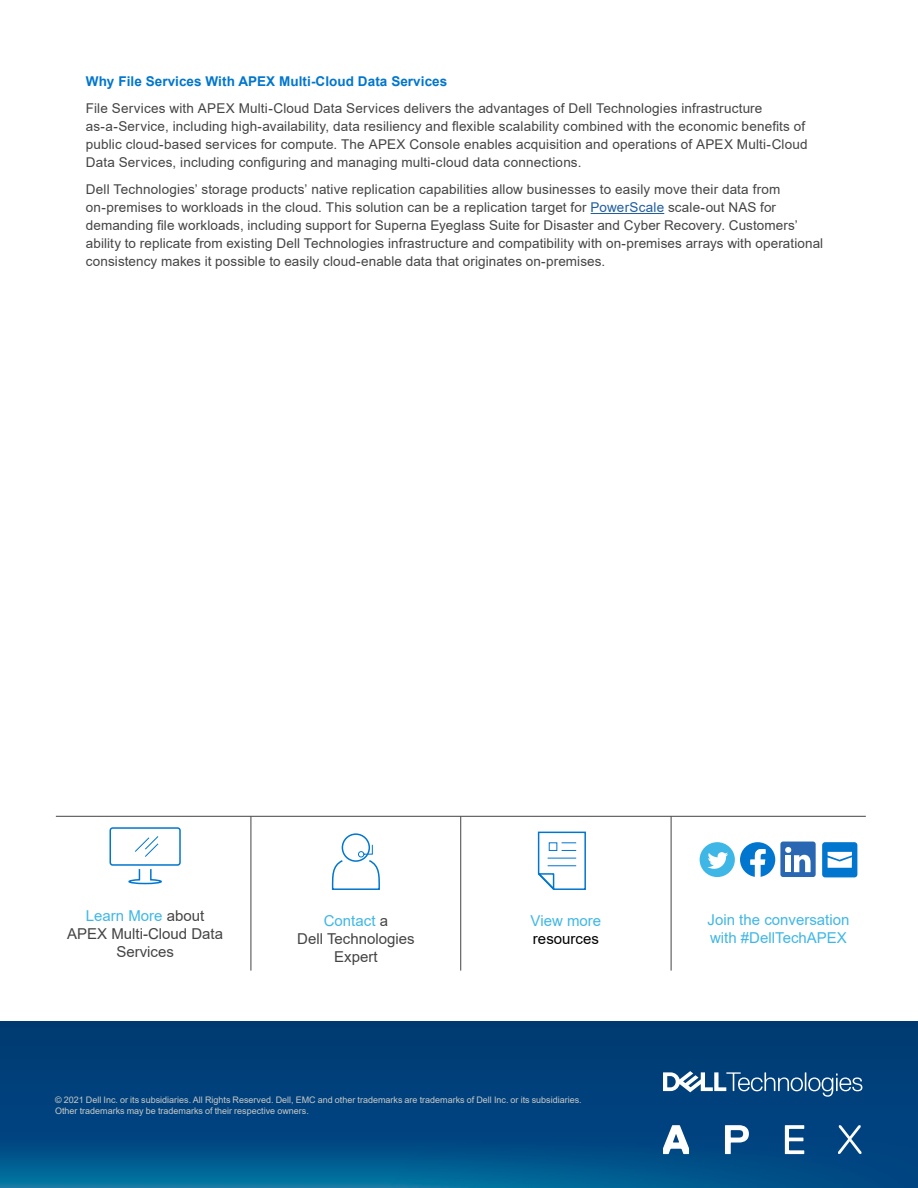
<style>
.page{position:relative;width:918px;height:1188px;background:#fff}
.page>*{position:absolute;margin:0;border:0;box-sizing:border-box;transform-origin:0 0}
.t1{font:15px/18px "Arial";color:#444;text-align:center}
.t2{font:15px/18px "Arial";color:#3fb7e6}
.t3{font:15px "Arial";color:#000}
.t4{font:13.5px/18px "Arial";letter-spacing:.01em;color:#444}
.t5{font:700 13.5px "Arial";letter-spacing:.005em;color:#0076ce}
.t6{font:9px/10.5px "Arial";color:#c8c9c7}
.s1{color:#215e9e}
.s2{color:#3fb7e6}
</style>
<div class="page">
<img style="left:0;top:1022px;width:918px;height:166px">
<svg style="left:663px;top:1125px;width:26px;height:29px"></svg>
<svg style="left:725px;top:1125px;width:24px;height:29px"></svg>
<svg style="left:785px;top:1125px;width:19px;height:29px"></svg>
<svg style="left:838px;top:1125px;width:23px;height:29px"></svg>
<svg style="left:663px;top:1071px;width:199px;height:26px"></svg>
<hr style="left:591px;top:213px;width:73px;height:1px;background:#215e9e">
<svg style="left:537px;top:831px;width:49px;height:59px"></svg>
<div style="left:342px;top:833px;width:28px;height:29px;border:2px solid #0076ce;border-radius:50%"></div>
<svg style="left:331px;top:844px;width:49px;height:46px"></svg>
<div style="left:110px;top:827px;width:71px;height:39px;border:2px solid #0076ce;border-radius:2px"></div>
<svg style="left:135px;top:836px;width:24px;height:21px"></svg>
<svg style="left:128px;top:869px;width:34px;height:16px"></svg>
<hr style="left:251px;top:816px;width:1px;height:155px;background:#444">
<hr style="left:460px;top:816px;width:1px;height:155px;background:#444">
<hr style="left:671px;top:816px;width:1px;height:155px;background:#444">
<hr style="left:56px;top:816px;width:810px;height:1px;background:#444">
<svg style="left:740px;top:842px;width:35px;height:35px"></svg>
<div style="left:700px;top:842px;width:35px;height:35px;background:#3fb7e6;border-radius:50%"></div>
<svg style="left:708px;top:852px;width:20px;height:17px"></svg>
<div style="left:780px;top:842px;width:36px;height:35px;background:#2967b3;border-radius:3px"></div>
<svg style="left:785px;top:847px;width:26px;height:25px"></svg>
<div style="left:822px;top:842px;width:35px;height:35px;background:#0076ce;border-radius:3px"></div>
<svg style="left:828px;top:852px;width:24px;height:16px"></svg>
<p class="t5" style="left:86px;top:71px;width:363px">Why File Services With APEX Multi-Cloud Data Services</p>
<p class="t4" style="left:86px;top:99px;width:723px">File Services with APEX Multi-Cloud Data Services delivers the advantages of Dell Technologies infrastructure as-a-Service, including high-availability, data resiliency and flexible scalability combined with the economic benefits of public cloud-based services for compute. The APEX Console enables acquisition and operations of APEX Multi-Cloud Data Services, including configuring and managing multi-cloud data connections.</p>
<p class="t4" style="left:86px;top:180px;width:739px">Dell Technologies’ storage products’ native replication capabilities allow businesses to easily move their data from on-premises to workloads in the cloud. This solution can be a replication target for <span class="s1">PowerScale</span> scale-out NAS for demanding file workloads, including support for Superna Eyeglass Suite for Disaster and Cyber Recovery. Customers’ ability to replicate from existing Dell Technologies infrastructure and compatibility with on-premises arrays with operational consistency makes it possible to easily cloud-enable data that originates on-premises.</p>
<p class="t1" style="left:67px;top:907px;width:157px"><span class="s2">Learn More</span> about<br>APEX Multi-Cloud Data<br>Services</p>
<p class="t2" style="left:708px;top:911px;width:143px">Join the conversation with #DellTechAPEX</p>
<p class="t1" style="left:297px;top:911px;width:119px"><span class="s2">Contact</span> a<br>Dell Technologies<br>Expert</p>
<p class="t2" style="left:531px;top:911px;width:72px">View more</p>
<p class="t3" style="left:533px;top:928px;width:67px">resources</p>
<p class="t6" style="left:55px;top:1095px;width:528px">© 2021 Dell Inc. or its subsidiaries. All Rights Reserved. Dell, EMC and other trademarks are trademarks of Dell Inc. or its subsidiaries.<br>Other trademarks may be trademarks of their respective owners.</p>
</div>
